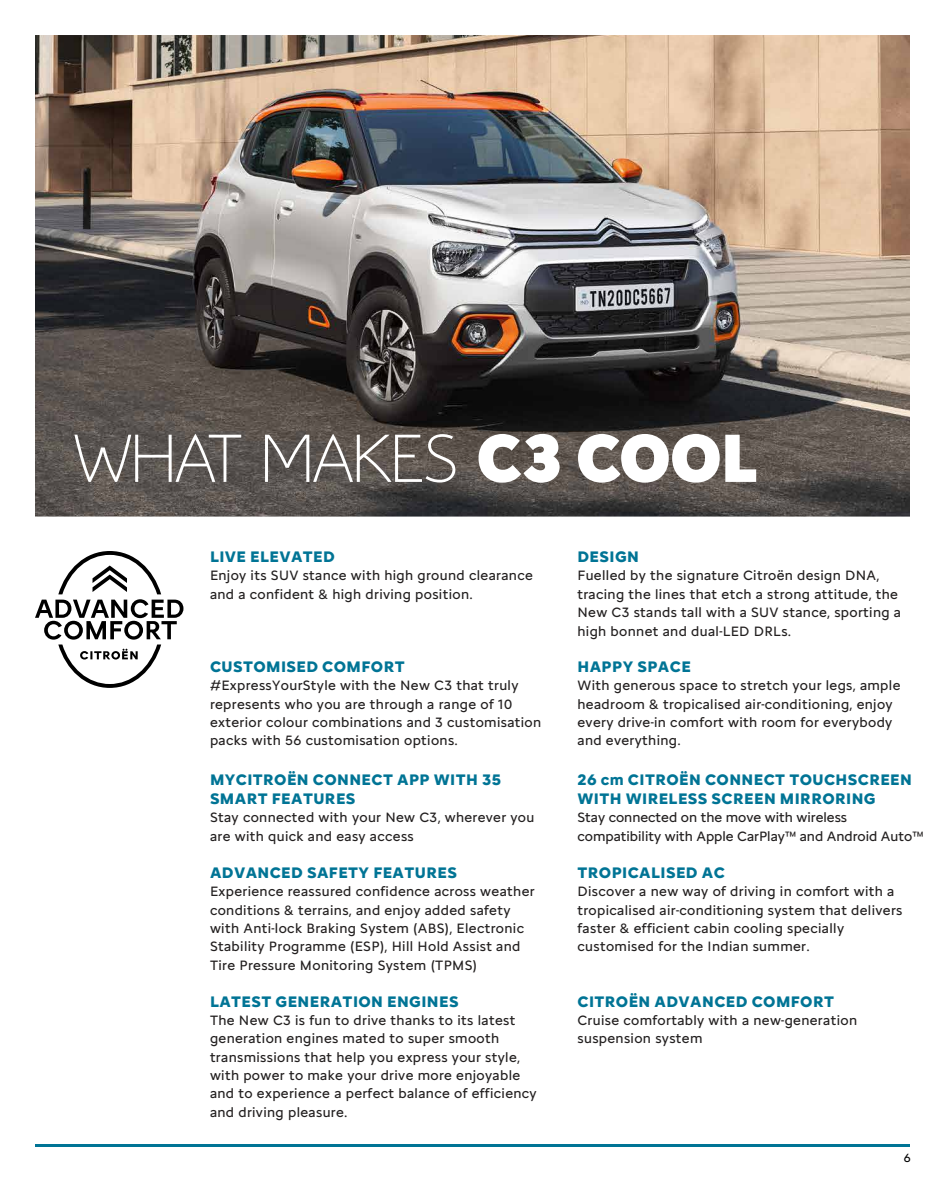
<style>
.page{position:relative;width:945px;height:1182px;background:#fff}
.page>*{position:absolute;margin:0;border:0;box-sizing:border-box;transform-origin:0 0}
.t1{font:300 73.5px "Citroen";letter-spacing:-.02em;color:#fff}
.t2{font:700 15.75px/19.2px "Citroen Type";letter-spacing:.025em;color:#007495}
.t3{font:14px/18.4px "Citroen Type";letter-spacing:.025em;color:#221f1f}
.t4{font:14px/18.4px "Citroen Type";color:#221f1f}
.t5{font:12.25px "Citroen Type";color:#000}
.s1{font-weight:900}
</style>
<div class="page">
<img style="left:35px;top:35px;width:875px;height:481px">
<svg style="left:35px;top:551px;width:148px;height:136px"></svg>
<hr style="left:35px;top:1144px;width:875px;height:2px;background:#007495">
<h1 class="t1" style="left:74px;top:415px;width:686px">WHAT MAKES <span class="s1">C3 COOL</span></h1>
<p class="t2" style="left:210px;top:546px;width:126px">LIVE ELEVATED</p>
<p class="t3" style="left:210px;top:565px;width:324px">Enjoy its SUV stance with high ground clearance and a confident &amp; high driving position.</p>
<p class="t2" style="left:210px;top:656px;width:196px">CUSTOMISED COMFORT</p>
<p class="t3" style="left:210px;top:675px;width:333px">#ExpressYourStyle with the New C3 that truly represents who you are through a range of 10 exterior colour combinations and 3 customisation packs with 56 customisation options.</p>
<p class="t2" style="left:210px;top:768px;width:293px">MYCITROËN CONNECT APP WITH 35<br>SMART FEATURES</p>
<p class="t3" style="left:210px;top:807px;width:326px">Stay connected with your New C3, wherever you are with quick and easy access</p>
<p class="t2" style="left:210px;top:861px;width:248px">ADVANCED SAFETY FEATURES</p>
<p class="t3" style="left:210px;top:881px;width:326px">Experience reassured confidence across weather conditions &amp; terrains, and enjoy added safety with Anti-lock Braking System (ABS), Electronic Stability Programme (ESP), Hill Hold Assist and Tire Pressure Monitoring System (TPMS)</p>
<p class="t2" style="left:210px;top:990px;width:250px">LATEST GENERATION ENGINES</p>
<p class="t3" style="left:210px;top:1009px;width:328px">The New C3 is fun to drive thanks to its latest generation engines mated to super smooth transmissions that help you express your style, with power to make your drive more enjoyable and to experience a perfect balance of efficiency and driving pleasure.</p>
<p class="t2" style="left:578px;top:546px;width:63px">DESIGN</p>
<p class="t3" style="left:578px;top:565px;width:325px">Fuelled by the signature Citroën design DNA, tracing the lines that etch a strong attitude, the New C3 stands tall with a SUV stance, sporting a high bonnet and dual-LED DRLs.</p>
<p class="t2" style="left:578px;top:656px;width:115px">HAPPY SPACE</p>
<p class="t3" style="left:578px;top:675px;width:324px">With generous space to stretch your legs, ample headroom &amp; tropicalised air-conditioning, enjoy every drive-in comfort with room for everybody and everything.</p>
<p class="t2" style="left:578px;top:768px;width:336px">26 cm CITROËN CONNECT TOUCHSCREEN<br>WITH WIRELESS SCREEN MIRRORING</p>
<p class="t4" style="left:578px;top:807px;width:348px">Stay connected on the move with wireless compatibility with Apple CarPlay™ and Android Auto™</p>
<p class="t2" style="left:578px;top:861px;width:149px">TROPICALISED AC</p>
<p class="t3" style="left:578px;top:881px;width:326px">Discover a new way of driving in comfort with a tropicalised air-conditioning system that delivers faster &amp; efficient cabin cooling specially customised for the Indian summer.</p>
<p class="t2" style="left:578px;top:990px;width:258px">CITROËN ADVANCED COMFORT</p>
<p class="t3" style="left:578px;top:1009px;width:281px">Cruise comfortably with a new-generation suspension system</p>
<p class="t5" style="left:904px;top:1148px;width:8px">6</p>
</div>
